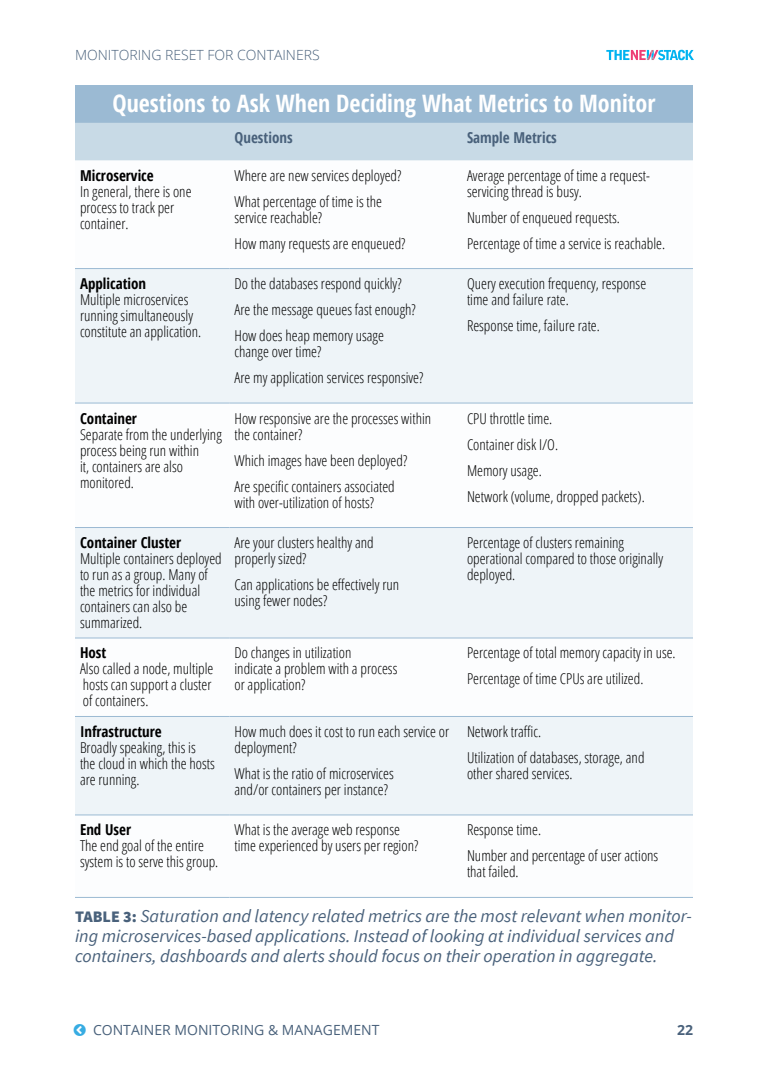
<style>
.page{position:relative;width:768px;height:1087px;background:#fff}
.page>*{position:absolute;margin:0;border:0;box-sizing:border-box;transform-origin:0 0}
.Table_-_Title{font:700 condensed 24px "Open Sans";color:#fff}
.Image_Caption_-_Text{font:italic 18px/20px "Source Sans Pro";color:#49617b}
.Table_-_Data{font:300 condensed 15px/16px "Open Sans";color:#000}
.Table_-_Data-2{font:700 condensed 15px "Open Sans";color:#000}
.Table_-_Column___Row{font:700 condensed 15px "Open Sans";color:#49617b}
.t1{font:14px "Open Sans";color:#49617b}
.t2{font:300 14px "Open Sans";color:#49617b}
.t3{font:700 14px "Open Sans";color:#49617b}
.s1{font-weight:900;font-style:normal;font-size:16px}
</style>
<div class="page">
<svg style="left:606px;top:50px;width:88px;height:10px"></svg>
<div style="left:75px;top:85px;width:618px;height:38px;background:#9bbad3"></div>
<div style="left:75px;top:123px;width:618px;height:38px;background:#c8dae6"></div>
<svg style="left:75px;top:269px;width:618px;height:546px;fill:#eef4f8"></svg>
<hr style="left:75px;top:638px;width:155px;height:1px;background:#9bbad3">
<hr style="left:230px;top:638px;width:232px;height:1px;background:#9bbad3">
<hr style="left:462px;top:638px;width:231px;height:1px;background:#9bbad3">
<hr style="left:75px;top:716px;width:155px;height:1px;background:#9bbad3">
<hr style="left:230px;top:716px;width:232px;height:1px;background:#9bbad3">
<hr style="left:462px;top:716px;width:231px;height:1px;background:#9bbad3">
<hr style="left:75px;top:815px;width:155px;height:1px;background:#9bbad3">
<hr style="left:230px;top:815px;width:232px;height:1px;background:#9bbad3">
<hr style="left:462px;top:815px;width:231px;height:1px;background:#9bbad3">
<hr style="left:75px;top:897px;width:155px;height:1px;background:#9bbad3">
<hr style="left:230px;top:897px;width:232px;height:1px;background:#9bbad3">
<hr style="left:462px;top:897px;width:231px;height:1px;background:#9bbad3">
<hr style="left:462px;top:268px;width:231px;height:1px;background:#9bbad3">
<hr style="left:462px;top:403px;width:231px;height:1px;background:#9bbad3">
<hr style="left:462px;top:527px;width:231px;height:1px;background:#9bbad3">
<hr style="left:75px;top:268px;width:155px;height:1px;background:#9bbad3">
<hr style="left:230px;top:268px;width:232px;height:1px;background:#9bbad3">
<hr style="left:75px;top:403px;width:155px;height:1px;background:#9bbad3">
<hr style="left:230px;top:403px;width:232px;height:1px;background:#9bbad3">
<hr style="left:75px;top:527px;width:155px;height:1px;background:#9bbad3">
<hr style="left:230px;top:527px;width:232px;height:1px;background:#9bbad3">
<p class="t2" style="left:75px;top:45px;width:246px">MONITORING RESET FOR CONTAINERS</p>
<p class="Table_-_Title" style="left:112px;top:87px;width:545px">Questions to Ask When Deciding What Metrics to Monitor</p>
<p class="Table_-_Column___Row" style="left:234px;top:127px;width:60px">Questions</p>
<p class="Table_-_Column___Row" style="left:467px;top:127px;width:91px">Sample Metrics</p>
<p class="Table_-_Data-2" style="left:80px;top:165px;width:75px">Microservice</p>
<p class="Table_-_Data" style="left:80px;top:183px;width:113px">In general, there is one process to track per container.</p>
<p class="Table_-_Data" style="left:467px;top:167px;width:184px">Average percentage of time a request&shy;servicing thread is busy.</p>
<p class="Table_-_Data" style="left:467px;top:209px;width:154px">Number of enqueued requests.</p>
<p class="Table_-_Data" style="left:467px;top:235px;width:200px">Percentage of time a service is reachable.</p>
<p class="Table_-_Data" style="left:234px;top:167px;width:168px">Where are new services deployed?</p>
<p class="Table_-_Data" style="left:234px;top:193px;width:149px">What percentage of time is the service reachable?</p>
<p class="Table_-_Data" style="left:234px;top:235px;width:173px">How many requests are enqueued?</p>
<p class="Table_-_Data-2" style="left:80px;top:273px;width:68px">Application</p>
<p class="Table_-_Data" style="left:80px;top:291px;width:123px">Multiple microservices running simultaneously constitute an application.</p>
<p class="Table_-_Data-2" style="left:80px;top:408px;width:59px">Container</p>
<p class="Table_-_Data" style="left:80px;top:426px;width:143px">Separate from the underlying process being run within<br>it, containers are also monitored.</p>
<p class="Table_-_Data-2" style="left:80px;top:532px;width:103px">Container Cluster</p>
<p class="Table_-_Data" style="left:80px;top:550px;width:143px">Multiple containers deployed to run as a group. Many of the metrics for individual containers can also be summarized.</p>
<p class="Table_-_Data-2" style="left:80px;top:643px;width:28px">Host</p>
<p class="Table_-_Data" style="left:80px;top:661px;width:135px">Also called a node, multiple hosts can support a cluster of containers.</p>
<p class="Table_-_Data-2" style="left:80px;top:721px;width:83px">Infrastructure</p>
<p class="Table_-_Data" style="left:80px;top:739px;width:136px">Broadly speaking, this is the cloud in which the hosts are running.</p>
<p class="Table_-_Data" style="left:234px;top:275px;width:169px">Do the databases respond quickly?</p>
<p class="Table_-_Data" style="left:234px;top:301px;width:183px">Are the message queues fast enough?</p>
<p class="Table_-_Data" style="left:234px;top:327px;width:151px">How does heap memory usage</p>
<p class="Table_-_Data" style="left:234px;top:343px;width:88px">change over time?</p>
<p class="Table_-_Data" style="left:234px;top:369px;width:190px">Are my application services responsive?</p>
<p class="Table_-_Data" style="left:234px;top:410px;width:198px">How responsive are the processes within</p>
<p class="Table_-_Data" style="left:234px;top:426px;width:70px">the container?</p>
<p class="Table_-_Data" style="left:234px;top:452px;width:174px">Which images have been deployed?</p>
<p class="Table_-_Data" style="left:234px;top:478px;width:162px">Are specific containers associated with over-utilization of hosts?</p>
<p class="Table_-_Data" style="left:234px;top:534px;width:141px">Are your clusters healthy and properly sized?</p>
<p class="Table_-_Data" style="left:234px;top:576px;width:166px">Can applications be effectively run using fewer nodes?</p>
<p class="Table_-_Data" style="left:467px;top:275px;width:181px">Query execution frequency, response time and failure rate.</p>
<p class="Table_-_Data" style="left:467px;top:317px;width:134px">Response time, failure rate.</p>
<p class="Table_-_Data" style="left:467px;top:410px;width:87px">CPU throttle time.</p>
<p class="Table_-_Data" style="left:467px;top:436px;width:93px">Container disk I/O.</p>
<p class="Table_-_Data" style="left:467px;top:462px;width:76px">Memory usage.</p>
<p class="Table_-_Data" style="left:467px;top:488px;width:179px">Network (volume, dropped packets).</p>
<p class="Table_-_Data" style="left:467px;top:534px;width:198px">Percentage of clusters remaining operational compared to those originally deployed.</p>
<p class="Table_-_Data" style="left:234px;top:645px;width:164px">Do changes in utilization<br>indicate a problem with a process or application?</p>
<p class="Table_-_Data" style="left:467px;top:645px;width:210px">Percentage of total memory capacity in use.</p>
<p class="Table_-_Data" style="left:467px;top:671px;width:178px">Percentage of time CPUs are utilized.</p>
<p class="Table_-_Data" style="left:234px;top:723px;width:216px">How much does it cost to run each service or deployment?</p>
<p class="Table_-_Data" style="left:234px;top:765px;width:161px">What is the ratio of microservices and/or containers per instance?</p>
<p class="Table_-_Data" style="left:467px;top:723px;width:76px">Network traffic.</p>
<p class="Table_-_Data" style="left:467px;top:749px;width:179px">Utilization of databases, storage, and other shared services.</p>
<p class="Table_-_Data-2" style="left:80px;top:820px;width:53px">End User</p>
<p class="Table_-_Data" style="left:80px;top:837px;width:140px">The end goal of the entire system is to serve this group.</p>
<p class="Table_-_Data" style="left:234px;top:821px;width:185px">What is the average web response time experienced by users per region?</p>
<p class="Table_-_Data" style="left:467px;top:821px;width:76px">Response time.</p>
<p class="Table_-_Data" style="left:467px;top:847px;width:193px">Number and percentage of user actions that failed.</p>
<p class="Image_Caption_-_Text" style="left:75px;top:906px;width:618px"><span class="s1">TABLE 3:</span> Saturation and latency related metrics are the most relevant when monitor&shy;ing microservices-based applications. Instead of looking at individual services and containers, dashboards and alerts should focus on their operation in aggregate.</p>
<p class="t1" style="left:93px;top:1020px;width:288px">CONTAINER MONITORING &amp; MANAGEMENT</p>
<p class="t3" style="left:677px;top:1020px;width:17px">22</p>
</div>
